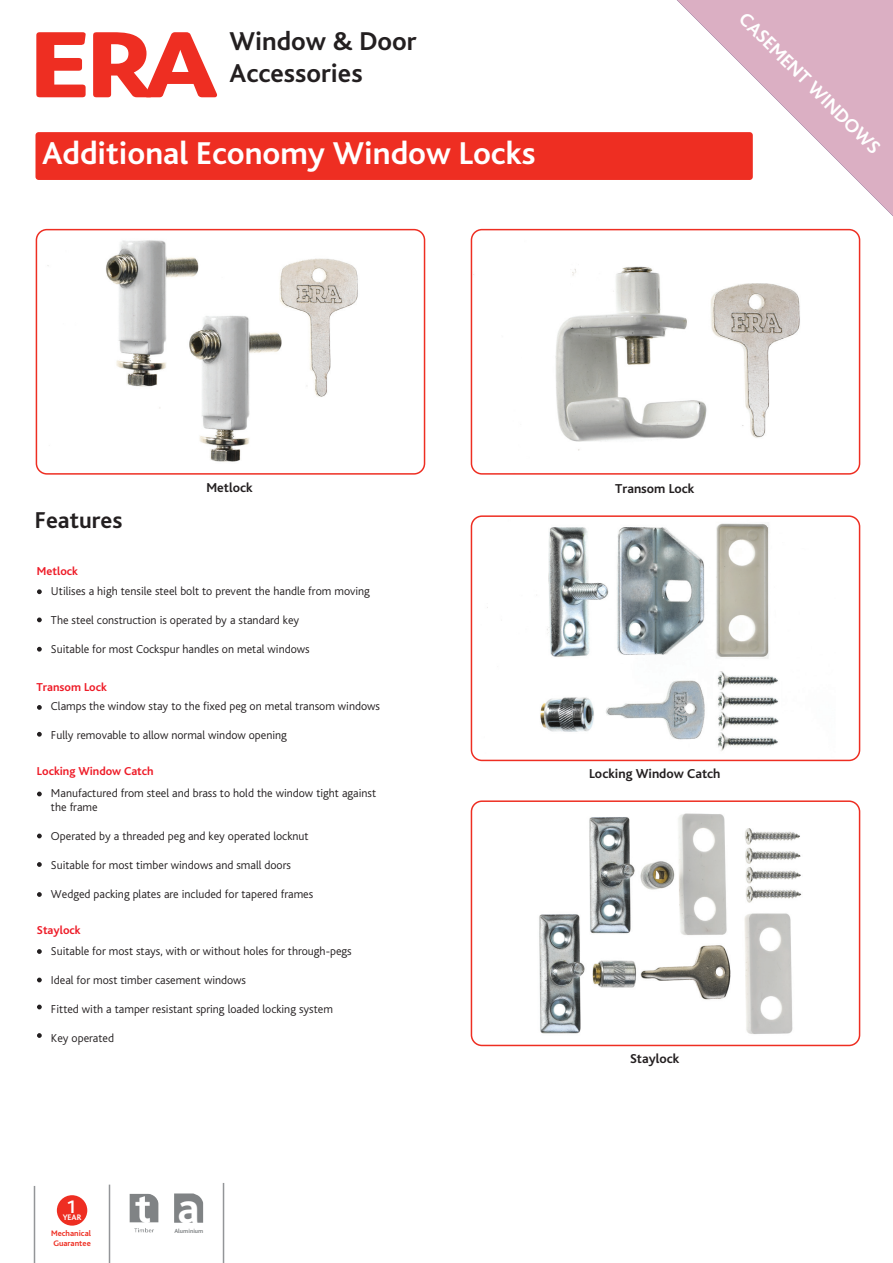
<style>
.page{position:relative;width:893px;height:1263px;background:#fff}
.page>*{position:absolute;margin:0;border:0;box-sizing:border-box;transform-origin:0 0}
.t1{font:700 45px "Bliss";color:#fff}
.t2{font:700 33px "Bliss";color:#fff}
.t3{font:700 27px/32.4px "Bliss";color:#231f20}
.t4{font:700 24px "Bliss";color:#231f20}
.t5{font:700 19.5px "Bliss";color:#fff}
.t6{font:700 18.75px "Bliss";color:#fff}
.t7{font:700 13.5px "Bliss";color:#231f20}
.t8{font:300 12px/14.4px "Bliss";color:#231f20}
.t9{font:700 12px "Bliss";color:#ee1c28}
.t10{font:700 8.4px/10.1px "Bliss";color:#ee2e22}
.t11{font:700 8.4px "Bliss";color:#fff}
.t12{font:700 6.15px "Bliss";color:#808385}
</style>
<div class="page">
<svg style="left:37px;top:589px;width:5px;height:5px"></svg>
<svg style="left:37px;top:617px;width:5px;height:5px"></svg>
<svg style="left:37px;top:647px;width:5px;height:5px"></svg>
<svg style="left:37px;top:705px;width:5px;height:5px"></svg>
<svg style="left:37px;top:1033px;width:5px;height:5px"></svg>
<svg style="left:37px;top:1005px;width:5px;height:4px"></svg>
<svg style="left:37px;top:978px;width:5px;height:4px"></svg>
<svg style="left:37px;top:949px;width:5px;height:5px"></svg>
<svg style="left:37px;top:892px;width:5px;height:5px"></svg>
<svg style="left:37px;top:862px;width:5px;height:5px"></svg>
<svg style="left:37px;top:834px;width:5px;height:4px"></svg>
<svg style="left:37px;top:792px;width:5px;height:4px"></svg>
<img style="left:471px;top:230px;width:389px;height:242px">
<div style="left:471px;top:229px;width:389px;height:246px;border:2px solid #ee2e22;border-radius:11px"></div>
<img style="left:36px;top:230px;width:388px;height:242px">
<div style="left:36px;top:229px;width:389px;height:246px;border:2px solid #ee2e22;border-radius:11px"></div>
<svg style="left:37px;top:732px;width:5px;height:5px"></svg>
<img style="left:471px;top:803px;width:331px;height:242px">
<div style="left:471px;top:800px;width:389px;height:246px;border:2px solid #ee2e22;border-radius:11px"></div>
<img style="left:487px;top:523px;width:292px;height:228px">
<div style="left:471px;top:515px;width:389px;height:246px;border:2px solid #ee2e22;border-radius:11px"></div>
<hr style="left:109px;top:1184px;width:1px;height:79px;background:#939598">
<hr style="left:223px;top:1183px;width:1px;height:80px;background:#939598">
<hr style="left:34px;top:1186px;width:1px;height:77px;background:#939598">
<div style="left:57px;top:1195px;width:30px;height:30px;background:#ee2e22;border-radius:50%"></div>
<svg style="left:174px;top:1193px;width:29px;height:30px"></svg>
<img style="left:129px;top:1193px;width:30px;height:40px">
<div style="left:35px;top:132px;width:718px;height:48px;background:#ee2e22;border-radius:3px"></div>
<svg style="left:36px;top:32px;width:50px;height:65px"></svg>
<svg style="left:93px;top:32px;width:124px;height:65px"></svg>
<svg style="left:677px;top:0;width:216px;height:216px;fill:#dbafc3"></svg>
<h3 class="t3" style="left:230px;top:25px;width:189px">Window &amp; Door<br>Accessories</h3>
<h2 class="t2" style="left:42px;top:136px;width:495px">Additional Economy Window Locks</h2>
<h3 class="t5" style="left:749px;top:9px;width:192px;rotate:45deg">CASEMENT WINDOWS</h3>
<h3 class="t5" style="left:770px;top:27px;width:138px;rotate:45deg">SLIDI G D ORS</h3>
<h3 class="t5" style="left:769px;top:28px;width:125px;rotate:45deg">WEATHERSEAL</h3>
<h3 class="t5" style="left:779px;top:38px;width:103px;rotate:45deg">CROMPTON</h3>
<h3 class="t5" style="left:785px;top:42px;width:95px;rotate:45deg">WINDOWS</h3>
<h3 class="t5" style="left:798px;top:57px;width:49px;rotate:45deg">STEEL</h3>
<h3 class="t4" style="left:35px;top:508px;width:89px">Features</h3>
<p class="t9" style="left:37px;top:565px;width:43px">Metlock</p>
<p class="t7" style="left:206px;top:480px;width:48px">Metlock</p>
<p class="t7" style="left:615px;top:482px;width:81px">Transom Lock</p>
<p class="t8" style="left:51px;top:584px;width:320px">Utilises a high tensile steel bolt to prevent the handle from moving</p>
<p class="t8" style="left:51px;top:613px;width:250px">The steel construction is operated by a standard key</p>
<p class="t8" style="left:51px;top:642px;width:260px">Suitable for most Cockspur handles on metal windows</p>
<p class="t9" style="left:36px;top:680px;width:72px">Transom Lock</p>
<p class="t8" style="left:51px;top:699px;width:331px">Clamps the window stay to the fixed peg on metal transom windows</p>
<p class="t8" style="left:51px;top:728px;width:237px">Fully removable to allow normal window opening</p>
<p class="t9" style="left:37px;top:765px;width:118px">Locking Window Catch</p>
<p class="t8" style="left:51px;top:786px;width:327px">Manufactured from steel and brass to hold the window tight against the frame</p>
<p class="t8" style="left:51px;top:829px;width:259px">Operated by a threaded peg and key operated locknut</p>
<p class="t8" style="left:51px;top:858px;width:241px">Suitable for most timber windows and small doors</p>
<p class="t8" style="left:51px;top:886px;width:264px">Wedged packing plates are included for tapered frames</p>
<p class="t9" style="left:37px;top:923px;width:45px">Staylock</p>
<p class="t8" style="left:51px;top:944px;width:302px">Suitable for most stays, with or without holes for through-pegs</p>
<p class="t8" style="left:51px;top:973px;width:197px">Ideal for most timber casement windows</p>
<p class="t8" style="left:51px;top:1002px;width:283px">Fitted with a tamper resistant spring loaded locking system</p>
<p class="t8" style="left:51px;top:1030px;width:65px">Key operated</p>
<h3 class="t6" style="left:66px;top:1197px;width:12px">1</h3>
<p class="t10" style="left:51px;top:1228px;width:41px">Mechanical<br>Guarantee</p>
<p class="t12" style="left:174px;top:1228px;width:30px">Aluminium</p>
<h1 class="t1" style="left:177px;top:1184px;width:24px">a</h1>
<p class="t11" style="left:63px;top:1213px;width:20px">YEAR</p>
<p class="t7" style="left:589px;top:767px;width:133px">Locking Window Catch</p>
<p class="t7" style="left:630px;top:1052px;width:51px">Staylock</p>
</div>
